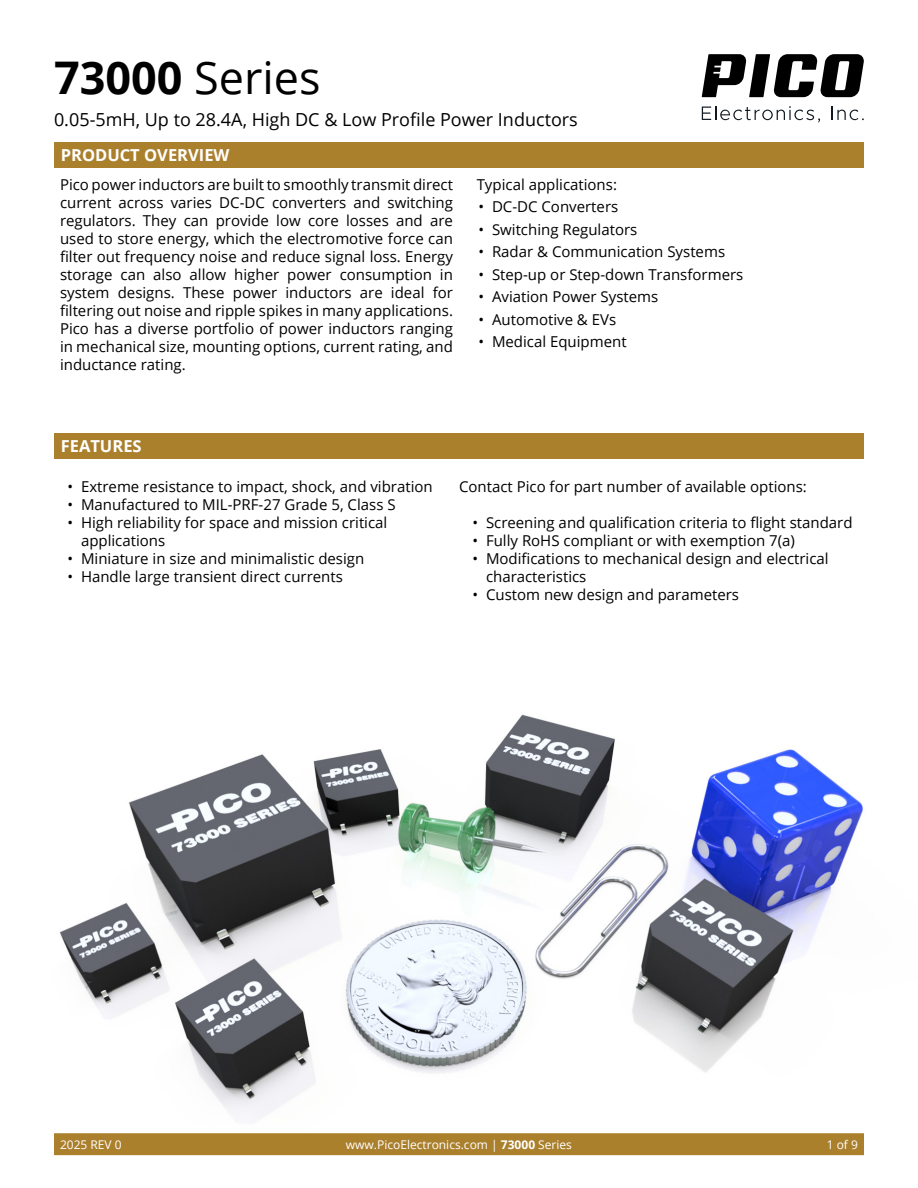
<style>
.page{position:relative;width:918px;height:1188px;background:#fff}
.page>*{position:absolute;margin:0;border:0;box-sizing:border-box;transform-origin:0 0}
.t1{font:45px "Open Sans";color:#000}
.t2{font:18px "Open Sans";color:#000}
.t3{font:700 16.5px "Open Sans";color:#fff}
.t4{font:15px/18px "Open Sans";color:#000}
.t5{font:12px "Open Sans";color:#fff}
.s1{font-weight:700}
</style>
<div class="page">
<img style="left:59px;top:714px;width:804px;height:403px">
<div style="left:54px;top:433px;width:810px;height:26px;background:#ab802d"></div>
<div style="left:54px;top:1133px;width:810px;height:22px;background:#ab802d;border:2px solid #ab802d"></div>
<div style="left:54px;top:143px;width:810px;height:25px;background:#ab802d"></div>
<svg style="left:702px;top:54px;width:162px;height:43px"></svg>
<svg style="left:702px;top:106px;width:118px;height:17px"></svg>
<svg style="left:832px;top:107px;width:32px;height:13px"></svg>
<p class="t1" style="left:54px;top:47px;width:268px"><span class="s1">73000</span> Series</p>
<p class="t2" style="left:54px;top:107px;width:525px">0.05-5mH, Up to 28.4A, High DC &amp; Low Profile Power Inductors</p>
<p class="t3" style="left:61px;top:144px;width:170px">PRODUCT OVERVIEW</p>
<p class="t4" style="left:60px;top:175px;width:395px;text-align:justify">Pico power inductors are built to smoothly transmit direct current across varies DC-DC converters and switching regulators. They can provide low core losses and are used to store energy, which the electromotive force can filter out frequency noise and reduce signal loss. Energy storage can also allow higher power consumption in system designs. These power inductors are ideal for filtering out noise and ripple spikes in many applications.<br>Pico has a diverse portfolio of power inductors ranging in mechanical size, mounting options, current rating, and inductance rating.</p>
<p class="t4" style="left:477px;top:175px;width:142px">Typical applications:</p>
<p class="t4" style="left:478px;top:198px;width:141px">• DC-DC Converters</p>
<p class="t4" style="left:478px;top:220px;width:160px">• Switching Regulators</p>
<p class="t4" style="left:478px;top:243px;width:248px">• Radar &amp; Communication Systems</p>
<p class="t4" style="left:478px;top:265px;width:266px">• Step-up or Step-down Transformers</p>
<p class="t4" style="left:478px;top:288px;width:181px">• Aviation Power Systems</p>
<p class="t4" style="left:478px;top:310px;width:139px">• Automotive &amp; EVs</p>
<p class="t4" style="left:478px;top:333px;width:150px">• Medical Equipment</p>
<p class="t3" style="left:61px;top:434px;width:82px">FEATURES</p>
<p class="t4" style="left:68px;top:477px;width:367px">• Extreme resistance to impact, shock, and vibration</p>
<p class="t4" style="left:68px;top:495px;width:330px">• Manufactured to MIL-PRF-27 Grade 5, Class S</p>
<p class="t4" style="left:81px;top:513px;width:308px;text-indent:-14px">• High reliability for space and mission critical applications</p>
<p class="t4" style="left:68px;top:549px;width:298px">• Miniature in size and minimalistic design</p>
<p class="t4" style="left:68px;top:567px;width:277px">• Handle large transient direct currents</p>
<p class="t4" style="left:459px;top:477px;width:349px">Contact Pico for part number of available options:</p>
<p class="t4" style="left:472px;top:513px;width:382px">• Screening and qualification criteria to flight standard</p>
<p class="t4" style="left:472px;top:531px;width:324px">• Fully RoHS compliant or with exemption 7(a)</p>
<p class="t4" style="left:486px;top:549px;width:344px;text-indent:-14px">• Modifications to mechanical design and electrical characteristics</p>
<p class="t4" style="left:472px;top:585px;width:268px">• Custom new design and parameters</p>
<p class="t5" style="left:60px;top:1136px;width:63px">2025 REV 0</p>
<p class="t5" style="left:346px;top:1136px;width:228px">www.PicoElectronics.com | <span class="s1">73000</span> Series</p>
<p class="t5" style="left:827px;top:1136px;width:33px">1 of 9</p>
</div>
